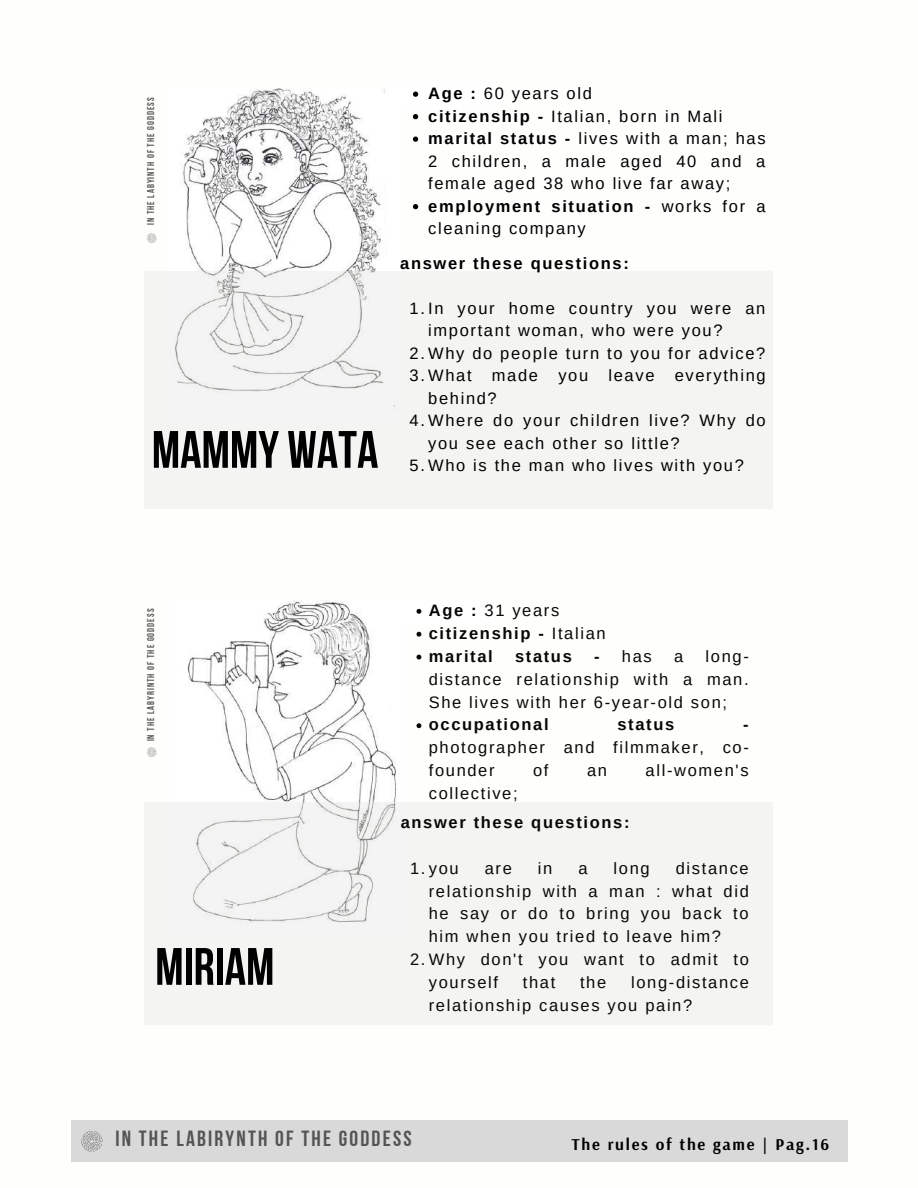
<style>
.page{position:relative;width:918px;height:1188px;background:#fff}
.page>*{position:absolute;margin:0;border:0;box-sizing:border-box;transform-origin:0 0}
.t1{font:52.5px "Bebas Neue Cyrillic";color:#000}
.t2{font:21.9px "Bebas Neue Cyrillic";letter-spacing:.1em;color:#545454}
.t3{font:16.5px/22.5px "Arimo";letter-spacing:.1em;color:#000}
.t4{font:16.5px/23px "Arimo";letter-spacing:.1em;color:#080706}
.t5{font:700 16.5px/23px "Arimo";letter-spacing:.1em;color:#080706}
.t6{font:700 16.5px "Arsenal";letter-spacing:.105em;color:#000}
.t7{font:700 16.5px "Arimo";letter-spacing:.1em;color:#000}
.t8{font:9.75px "Bebas Neue Cyrillic";letter-spacing:.1em;color:#545454}
.s1{font-weight:700}
.s2{font-weight:400}
</style>
<div class="page">
<img style="left:168px;top:89px;width:232px;height:183px">
<div style="left:144px;top:272px;width:629px;height:237px;background:#f4f4f2"></div>
<div style="left:386px;top:84px;width:112px;height:26px;background:#fff"></div>
<svg style="left:413px;top:92px;width:5px;height:5px"></svg>
<svg style="left:413px;top:114px;width:5px;height:5px"></svg>
<svg style="left:413px;top:137px;width:5px;height:5px"></svg>
<svg style="left:413px;top:204px;width:5px;height:5px"></svg>
<img style="left:187px;top:600px;width:209px;height:202px">
<div style="left:144px;top:802px;width:629px;height:223px;background:#f4f4f2"></div>
<div style="left:386px;top:599px;width:112px;height:26px;background:#fff"></div>
<svg style="left:416px;top:609px;width:5px;height:5px"></svg>
<svg style="left:416px;top:632px;width:5px;height:5px"></svg>
<svg style="left:416px;top:655px;width:5px;height:5px"></svg>
<svg style="left:416px;top:723px;width:5px;height:5px"></svg>
<svg style="left:146px;top:233px;width:11px;height:11px"></svg>
<svg style="left:146px;top:747px;width:11px;height:11px"></svg>
<div style="left:71px;top:1120px;width:776px;height:42px;background:#d9d9d9"></div>
<svg style="left:81px;top:1131px;width:22px;height:21px"></svg>
<p class="t8" style="left:147px;top:225px;width:129px;rotate:-90deg">IN THE LAByiNTH OF THE GODDESS</p>
<h1 class="t1" style="left:152px;top:428px;width:228px">MAMMY WATA</h1>
<p class="t3" style="left:428px;top:82px;width:339px"><span class="s1">Age :</span> 60 years old<br><span class="s1">citizenship -</span> Italian, born in Mali <span class="s1">marital status -</span> lives with a man; has<br>2 children, a male aged 40 and a female aged 38 who live far away; <span class="s1">employment situation -</span> works for a cleaning company</p>
<p class="t7" style="left:400px;top:254px;width:230px">answer these questions:</p>
<p class="t3" style="left:410px;top:297px;width:357px">1.In your home country you were an</p>
<p class="t3" style="left:428px;top:319px;width:296px">important woman, who were you?</p>
<p class="t3" style="left:410px;top:342px;width:357px">2.Why do people turn to you for advice?</p>
<p class="t3" style="left:410px;top:364px;width:358px">3.What made you leave everything</p>
<p class="t3" style="left:428px;top:387px;width:70px">behind?</p>
<p class="t3" style="left:410px;top:409px;width:358px">4.Where do your children live? Why do</p>
<p class="t3" style="left:428px;top:432px;width:253px">you see each other so little?</p>
<p class="t3" style="left:410px;top:454px;width:336px">5.Who is the man who lives with you?</p>
<p class="t8" style="left:147px;top:741px;width:134px;rotate:-90deg">IN THE LAByRiNTH OF THE GODDESS</p>
<h1 class="t1" style="left:155px;top:945px;width:121px">MIRIAM</h1>
<p class="t5" style="left:429px;top:599px;width:178px">Age : <span class="s2">31 years </span>citizenship - <span class="s2">Italian </span>marital</p>
<p class="t4" style="left:429px;top:645px;width:322px;text-align:justify;text-indent:277px">long&shy;distance relationship with a man.<br>She lives with her 6-year-old son;</p>
<p class="t5" style="left:429px;top:713px;width:121px">occupational</p>
<p class="t5" style="left:618px;top:713px;width:58px">status</p>
<p class="t5" style="left:743px;top:713px;width:7px">-</p>
<p class="t4" style="left:429px;top:736px;width:322px">photographer and filmmaker, co&shy;founder</p>
<p class="t5" style="left:515px;top:645px;width:58px">status</p>
<p class="t4" style="left:594px;top:645px;width:59px"><span class="s1">-</span> has</p>
<p class="t4" style="left:674px;top:645px;width:11px">a</p>
<p class="t4" style="left:533px;top:759px;width:17px">of</p>
<p class="t4" style="left:587px;top:759px;width:21px">an</p>
<p class="t4" style="left:646px;top:759px;width:105px">all-women's</p>
<p class="t4" style="left:429px;top:782px;width:90px">collective;</p>
<p class="t5" style="left:401px;top:811px;width:230px">answer these questions:</p>
<p class="t4" style="left:410px;top:856px;width:50px">1.you</p>
<p class="t4" style="left:485px;top:856px;width:29px">are</p>
<p class="t4" style="left:538px;top:856px;width:16px">in</p>
<p class="t4" style="left:578px;top:856px;width:11px">a</p>
<p class="t4" style="left:614px;top:856px;width:38px">long</p>
<p class="t4" style="left:676px;top:856px;width:74px">distance</p>
<p class="t4" style="left:429px;top:879px;width:322px">relationship with a man : what did</p>
<p class="t4" style="left:429px;top:902px;width:321px">he say or do to bring you back to</p>
<p class="t4" style="left:429px;top:925px;width:294px">him when you tried to leave him?</p>
<p class="t4" style="left:410px;top:948px;width:340px">2.Why don't you want to admit to</p>
<p class="t4" style="left:429px;top:971px;width:71px">yourself</p>
<p class="t4" style="left:523px;top:971px;width:34px">that</p>
<p class="t4" style="left:580px;top:971px;width:28px">the</p>
<p class="t4" style="left:429px;top:971px;width:322px;text-indent:202px">long-distance relationship causes you pain?</p>
<h2 class="t2" style="left:115px;top:1130px;width:298px">IN THE LABIRYNTH OF THE GODDESS</h2>
<p class="t6" style="left:571px;top:1133px;width:259px">The rules of the game | Pag.16</p>
</div>
